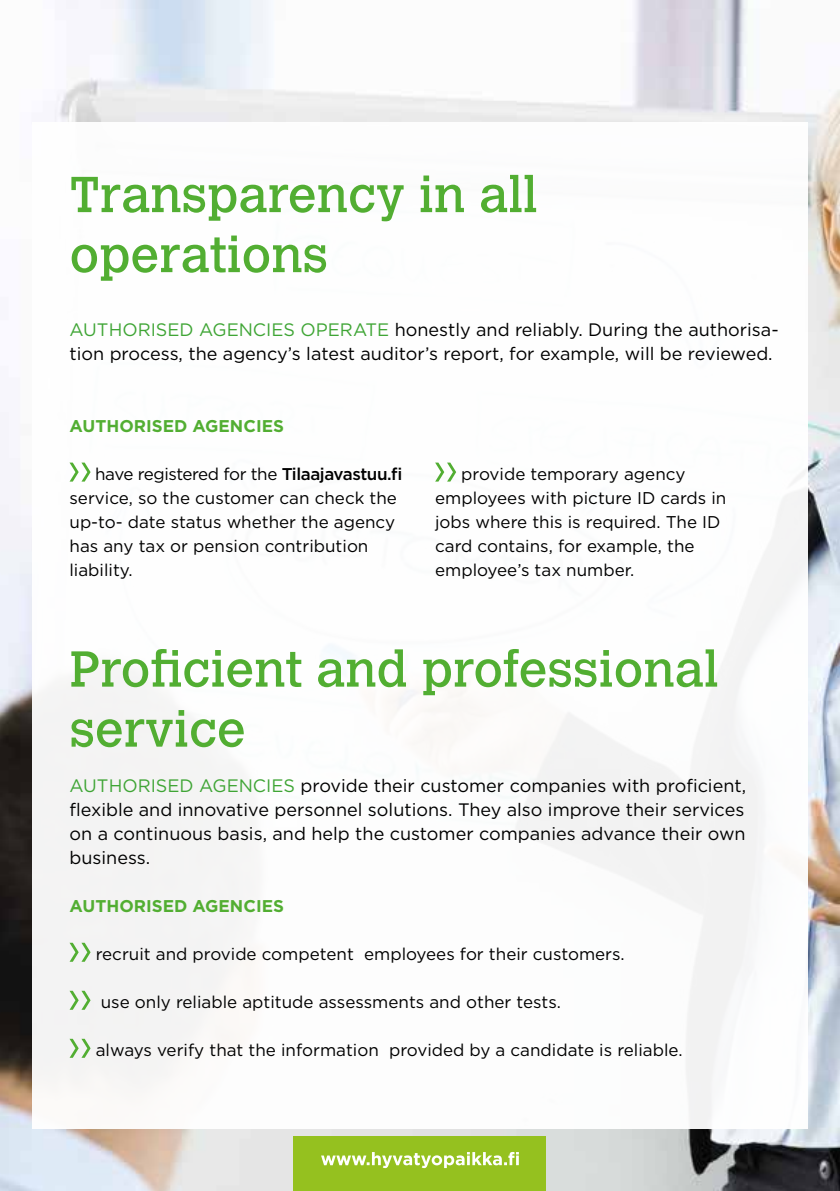
<style>
.page{position:relative;width:840px;height:1191px;background:#fff}
.page>*{position:absolute;margin:0;border:0;box-sizing:border-box;transform-origin:0 0}
.t1{font:50px/60px "Calvert MT Std";color:#52ae32}
.t2{font:18px/24px "Gotham";color:#000}
.t3{font:17px/24px "Gotham";color:#000}
.t4{font:700 17px "Gotham";color:#52ae32}
.s1{color:#3fa535}
.s2{font-weight:500}
</style>
<div class="page">
<img style="left:0;top:0;width:839px;height:1191px">
<div style="left:32px;top:122px;width:775px;height:1006px;background:#fff"></div>
<svg style="left:69px;top:462px;width:21px;height:19px"></svg>
<svg style="left:69px;top:942px;width:21px;height:19px"></svg>
<svg style="left:69px;top:990px;width:21px;height:19px"></svg>
<svg style="left:69px;top:1038px;width:21px;height:19px"></svg>
<div style="left:293px;top:1136px;width:253px;height:55px;background:#95c11f"></div>
<svg style="left:321px;top:1151px;width:197px;height:17px"></svg>
<svg style="left:435px;top:462px;width:21px;height:19px"></svg>
<h1 class="t1" style="left:69px;top:165px;width:469px">Transparency in all operations</h1>
<p class="t2" style="left:69px;top:317px;width:710px"><span class="s1">AUTHORISED AGENCIES OPERATE</span> honestly and reliably. During the authorisa&shy;tion process, the agency’s latest auditor’s report, for example, will be reviewed.</p>
<p class="t4" style="left:69px;top:415px;width:216px">AUTHORISED AGENCIES</p>
<p class="t3" style="left:69px;top:462px;width:334px;text-indent:26px">have registered for the <span class="s2">Tilaajavastuu.fi </span>service, so the customer can check the up-to- date status whether the agency has any tax or pension contribution liability.</p>
<p class="t3" style="left:435px;top:462px;width:292px;text-indent:26px">provide temporary agency employees with picture ID cards in jobs where this is required. The ID card contains, for example, the employee’s tax number.</p>
<h1 class="t1" style="left:69px;top:639px;width:650px">Proficient and professional service</h1>
<p class="t2" style="left:69px;top:773px;width:677px;text-align:justify"><span class="s1">AUTHORISED AGENCIES</span> provide their customer companies with proficient, flexible and innovative personnel solutions. They also improve their services on a continuous basis, and help the customer companies advance their own business.</p>
<p class="t4" style="left:69px;top:895px;width:216px">AUTHORISED AGENCIES</p>
<p class="t3" style="left:96px;top:942px;width:530px">recruit and provide competent employees for their customers.</p>
<p class="t3" style="left:101px;top:990px;width:461px">use only reliable aptitude assessments and other tests.</p>
<p class="t3" style="left:96px;top:1038px;width:588px">always verify that the information provided by a candidate is reliable.</p>
</div>
